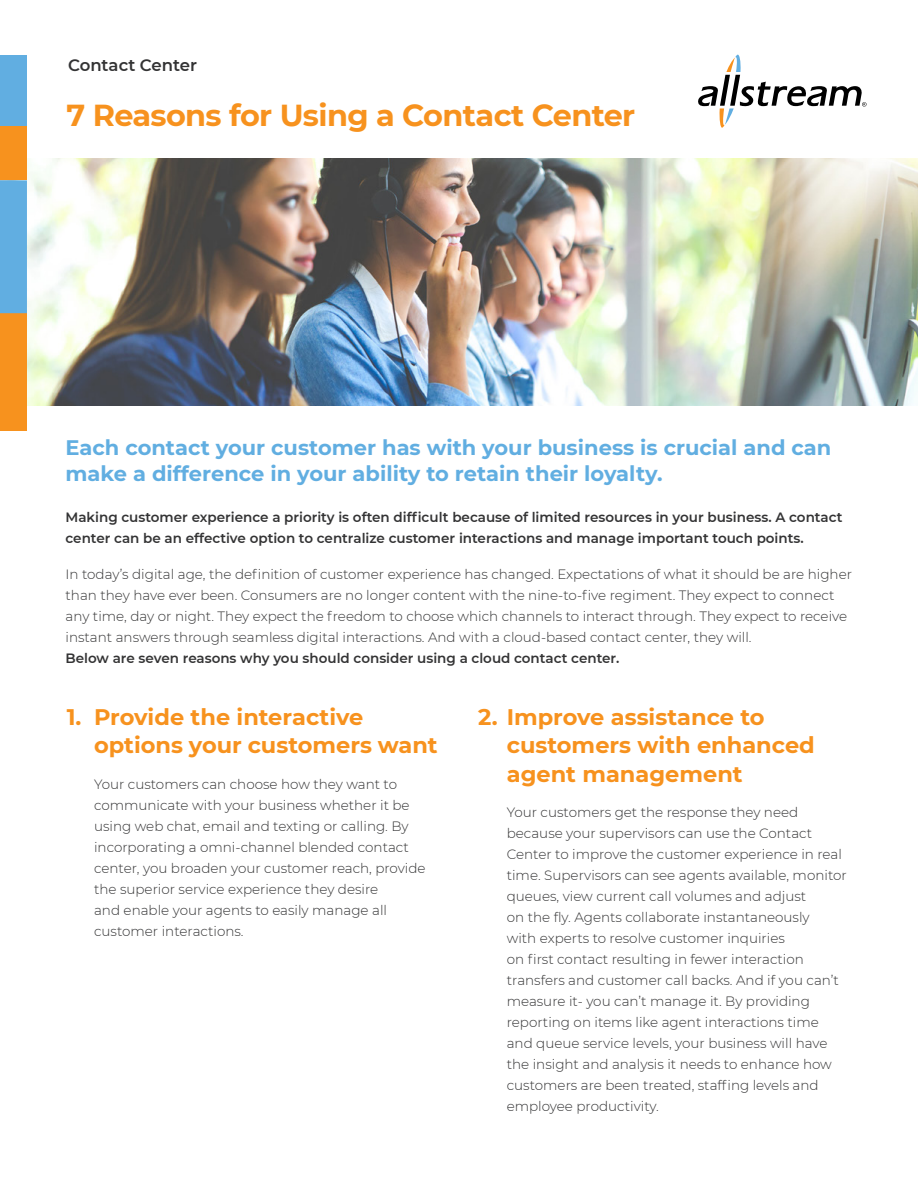
<style>
.page{position:relative;width:918px;height:1188px;background:#fff}
.page>*{position:absolute;margin:0;border:0;box-sizing:border-box;transform-origin:0 0}
.t1{font:700 30.3px "Montserrat";letter-spacing:-.02em;color:#f7921e}
.t2{font:700 22.5px/28.5px "Montserrat";color:#f7921e}
.t3{font:700 21px/26.5px "Montserrat";color:#61aee1}
.t4{font:600 16.5px "Montserrat";color:#333334}
.t5{font:300 13.5px/21px "Montserrat";color:#333334}
.t6{font:600 13.5px/21px "Montserrat";color:#333334}
</style>
<div class="page">
<img style="left:27px;top:158px;width:891px;height:248px">
<svg style="left:698px;top:54px;width:169px;height:74px"></svg>
<div style="left:0;top:101px;width:27px;height:79px;background:#f7921e"></div>
<div style="left:0;top:55px;width:27px;height:70px;background:#61aee1"></div>
<div style="left:0;top:310px;width:27px;height:121px;background:#f7921e"></div>
<div style="left:0;top:180px;width:27px;height:133px;background:#61aee1"></div>
<p class="t4" style="left:68px;top:53px;width:131px">Contact Center</p>
<h1 class="t1" style="left:67px;top:93px;width:570px">7 Reasons for Using a Contact Center</h1>
<h3 class="t3" style="left:66px;top:433px;width:767px">Each contact your customer has with your business is crucial and can make a difference in your ability to retain their loyalty.</h3>
<p class="t6" style="left:66px;top:507px;width:779px">Making customer experience a priority is often difficult because of limited resources in your business. A contact center can be an effective option to centralize customer interactions and manage important touch points.</p>
<p class="t5" style="left:66px;top:563px;width:788px">In today’s digital age, the definition of customer experience has changed. Expectations of what it should be are higher than they have ever been. Consumers are no longer content with the nine-to-five regiment. They expect to connect any time, day or night. They expect the freedom to choose which channels to interact through. They expect to receive instant answers through seamless digital interactions. And with a cloud-based contact center, they will.</p>
<p class="t6" style="left:66px;top:647px;width:555px">Below are seven reasons why you should consider using a cloud contact center.</p>
<h2 class="t2" style="left:94px;top:701px;width:345px;text-indent:-27px">1. Provide the interactive options your customers want</h2>
<p class="t5" style="left:94px;top:773px;width:333px">Your customers can choose how they want to communicate with your business whether it be using web chat, email and texting or calling. By incorporating a omni-channel blended contact center, you broaden your customer reach, provide the superior service experience they desire<br>and enable your agents to easily manage all customer interactions.</p>
<h2 class="t2" style="left:507px;top:701px;width:310px;text-indent:-29px">2. Improve assistance to customers with enhanced agent management</h2>
<p class="t5" style="left:507px;top:801px;width:342px">Your customers get the response they need because your supervisors can use the Contact Center to improve the customer experience in real time. Supervisors can see agents available, monitor queues, view current call volumes and adjust<br>on the fly. Agents collaborate instantaneously<br>with experts to resolve customer inquiries<br>on first contact resulting in fewer interaction transfers and customer call backs. And if you can’t measure it- you can’t manage it. By providing reporting on items like agent interactions time and queue service levels, your business will have the insight and analysis it needs to enhance how customers are been treated, staffing levels and employee productivity.</p>
</div>
